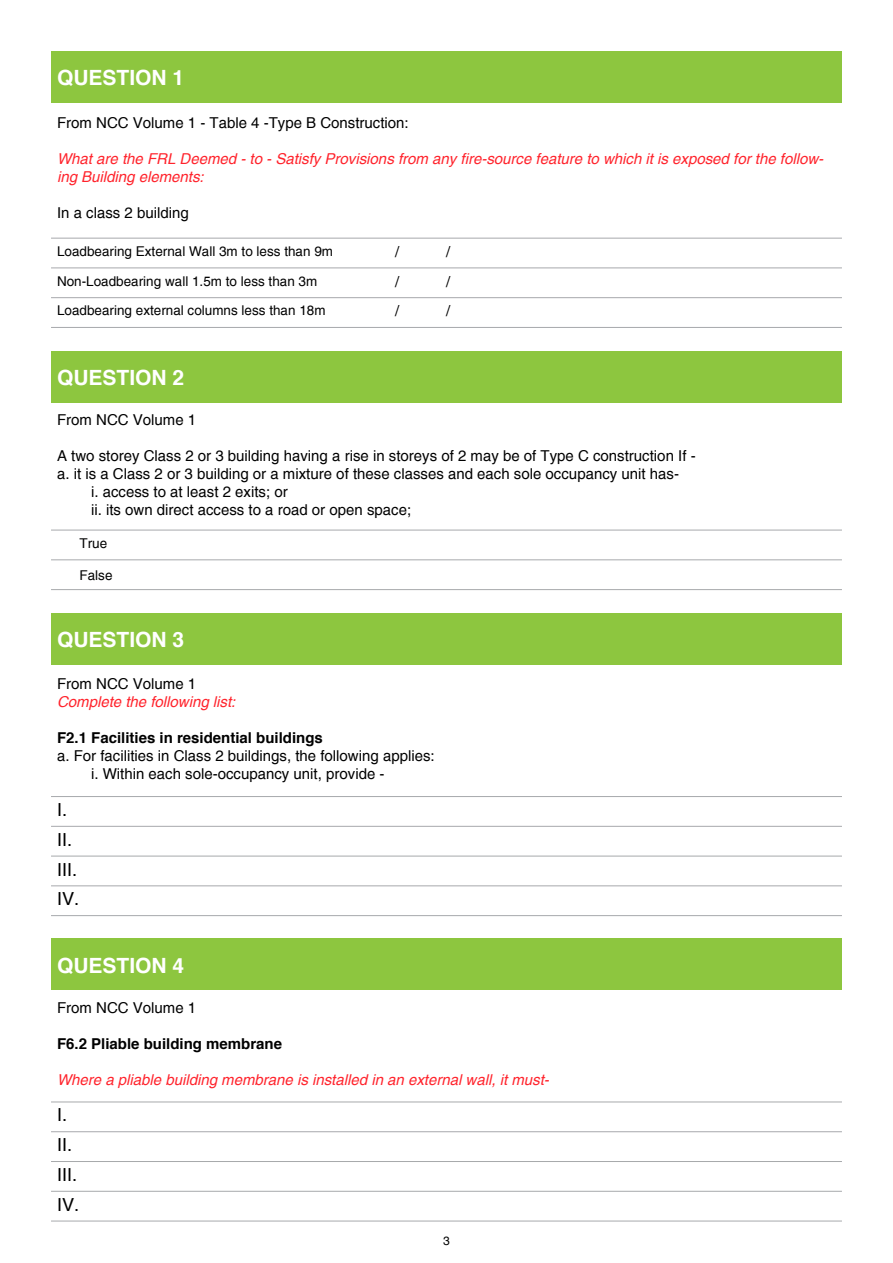
<style>
.page{position:relative;width:893px;height:1263px;background:#fff}
.page>*{position:absolute;margin:0;border:0;box-sizing:border-box;transform-origin:0 0}
.t1{font:700 21px "Helvetica";color:#fff}
.t2{font:18px/29.7px "Helvetica";color:#000}
.t3{font:15px/29.5px "Helvetica";color:#000;text-align:justify}
.t4{font:italic 15px/18px "Helvetica";color:#ff232c}
.t5{font:700 15px "Helvetica";color:#000}
.t6{font:13.5px "Helvetica";color:#000}
.t7{font:12px "Helvetica";color:#000}
</style>
<div class="page">
<div style="left:51px;top:51px;width:791px;height:51px;background:#8dc63f"></div>
<hr style="left:51px;top:238px;width:791px;height:1px;background:#a7a9ac">
<hr style="left:51px;top:268px;width:791px;height:1px;background:#a7a9ac">
<hr style="left:51px;top:297px;width:791px;height:1px;background:#a7a9ac">
<hr style="left:51px;top:327px;width:791px;height:1px;background:#a7a9ac">
<div style="left:51px;top:351px;width:791px;height:51px;background:#8dc63f"></div>
<hr style="left:51px;top:530px;width:791px;height:1px;background:#a7a9ac">
<hr style="left:51px;top:560px;width:791px;height:1px;background:#a7a9ac">
<hr style="left:51px;top:589px;width:791px;height:1px;background:#a7a9ac">
<div style="left:51px;top:613px;width:791px;height:51px;background:#8dc63f"></div>
<svg style="left:51px;top:825px;width:791px;height:62px"></svg>
<hr style="left:51px;top:796px;width:791px;height:1px;background:#a7a9ac">
<hr style="left:51px;top:826px;width:791px;height:1px;background:#a7a9ac">
<hr style="left:51px;top:856px;width:791px;height:1px;background:#a7a9ac">
<hr style="left:51px;top:885px;width:791px;height:1px;background:#a7a9ac">
<hr style="left:51px;top:915px;width:791px;height:1px;background:#a7a9ac">
<div style="left:51px;top:939px;width:791px;height:51px;background:#8dc63f"></div>
<svg style="left:51px;top:1132px;width:791px;height:89px"></svg>
<hr style="left:51px;top:1102px;width:791px;height:1px;background:#a7a9ac">
<hr style="left:51px;top:1131px;width:791px;height:1px;background:#a7a9ac">
<hr style="left:51px;top:1161px;width:791px;height:1px;background:#a7a9ac">
<hr style="left:51px;top:1191px;width:791px;height:1px;background:#a7a9ac">
<hr style="left:51px;top:1221px;width:791px;height:1px;background:#a7a9ac">
<h1 class="t1" style="left:57px;top:61px;width:129px">QUESTION 1</h1>
<p class="t3" style="left:57px;top:108px;width:353px">From NCC Volume 1 - Table 4 -Type B Construction:</p>
<p class="t4" style="left:57px;top:150px;width:768px">What are the FRL Deemed - to - Satisfy Provisions from any fire-source feature to which it is exposed for the follow&shy;ing Building elements:</p>
<p class="t3" style="left:57px;top:198px;width:133px">In a class 2 building</p>
<p class="t6" style="left:57px;top:243px;width:278px">Loadbearing External Wall 3m to less than 9m</p>
<p class="t6" style="left:57px;top:273px;width:262px">Non-Loadbearing wall 1.5m to less than 3m</p>
<p class="t6" style="left:57px;top:303px;width:270px">Loadbearing external columns less than 18m</p>
<p class="t3" style="left:395px;top:237px;width:6px">/ / /</p>
<p class="t3" style="left:446px;top:237px;width:6px">/ / /</p>
<h1 class="t1" style="left:57px;top:361px;width:129px">QUESTION 2</h1>
<p class="t3" style="left:57px;top:405px;width:141px">From NCC Volume 1</p>
<p class="t3" style="left:57px;top:441px;width:640px">A two storey Class 2 or 3 building having a rise in storeys of 2 may be of Type C construction If -</p>
<p class="t3" style="left:57px;top:459px;width:623px">a. it is a Class 2 or 3 building or a mixture of these classes and each sole occupancy unit has-</p>
<p class="t3" style="left:91px;top:477px;width:198px">i. access to at least 2 exits; or</p>
<p class="t3" style="left:91px;top:495px;width:322px">ii. its own direct access to a road or open space;</p>
<p class="t6" style="left:80px;top:535px;width:29px">True</p>
<p class="t6" style="left:80px;top:567px;width:35px">False</p>
<h1 class="t1" style="left:57px;top:623px;width:129px">QUESTION 3</h1>
<p class="t3" style="left:57px;top:669px;width:141px">From NCC Volume 1</p>
<p class="t4" style="left:57px;top:693px;width:180px">Complete the following list:</p>
<p class="t5" style="left:57px;top:725px;width:267px">F2.1 Facilities in residential buildings</p>
<p class="t3" style="left:91px;top:747px;width:345px;line-height:18px;text-indent:-34px">a. For facilities in Class 2 buildings, the following applies: i. Within each sole-occupancy unit, provide -</p>
<p class="t2" style="left:57px;top:795px;width:24px">I.<br>II.<br>III.<br>IV.</p>
<h1 class="t1" style="left:57px;top:948px;width:129px">QUESTION 4</h1>
<p class="t3" style="left:57px;top:993px;width:141px">From NCC Volume 1</p>
<p class="t5" style="left:57px;top:1032px;width:227px">F6.2 Pliable building membrane</p>
<p class="t4" style="left:57px;top:1071px;width:494px">Where a pliable building membrane is installed in an external wall, it must-</p>
<p class="t2" style="left:57px;top:1100px;width:24px">I.<br>II.<br>III.<br>IV.</p>
<p class="t7" style="left:443px;top:1233px;width:8px">3</p>
</div>
